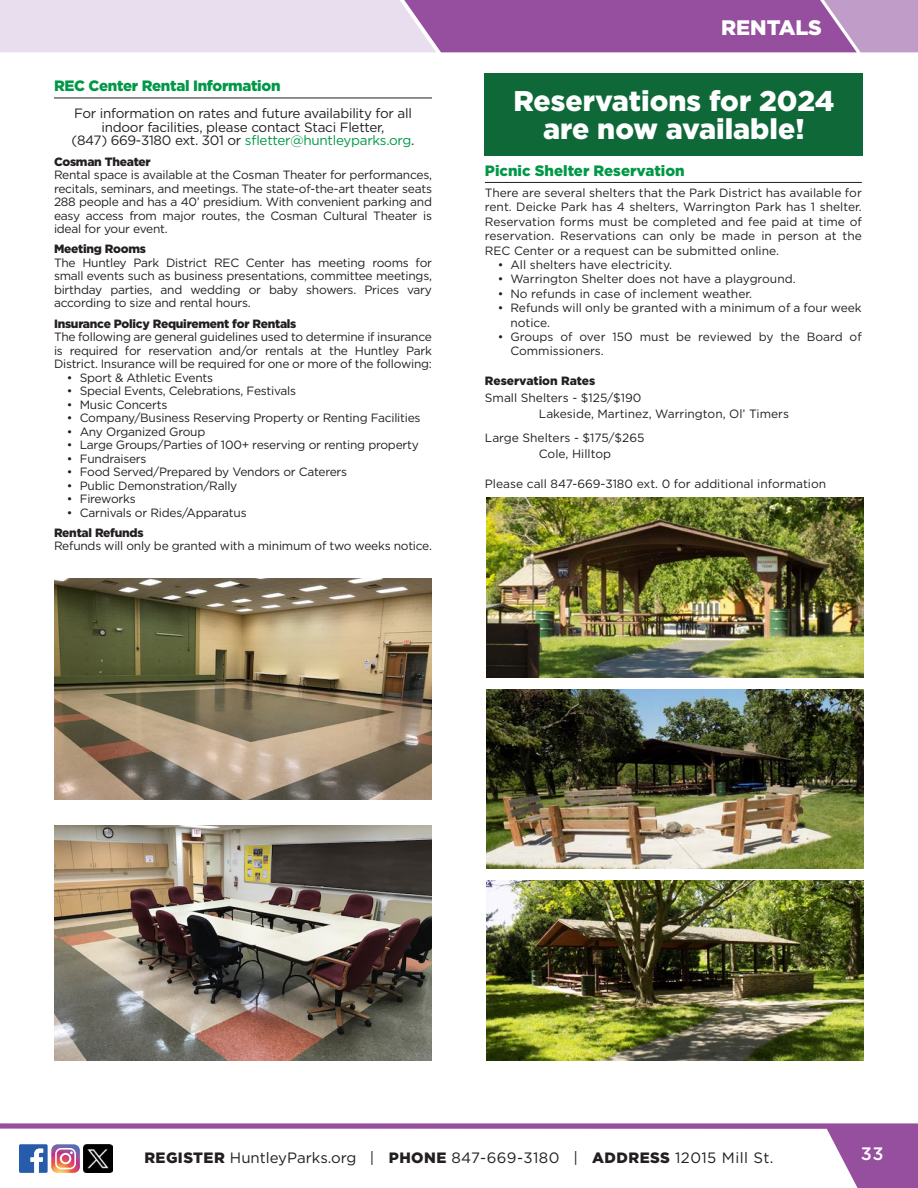
<style>
.page{position:relative;width:918px;height:1188px;background:#fff}
.page>*{position:absolute;margin:0;border:0;box-sizing:border-box;transform-origin:0 0}
.Class{font:900 28.5px/28.5px "Gotham";color:#fff;text-align:center}
.t1{font:900 21px "Gotham";color:#fff}
.t2{font:500 18px "Gotham";color:#fff}
.t3{font:15px "Gotham";letter-spacing:.01em;color:#231f20}
.Header_w_Underline{font:900 15px "Gotham";letter-spacing:-.02em;color:#009847}
.Class_Name{font:900 15px "Gotham";color:#009847}
.t4{font:13.5px/13.5px "Gotham";letter-spacing:-.02em;color:#231f20;text-align:center}
.Copy{font:12px/13.5px "Gotham";letter-spacing:-.02em;color:#231f20;text-align:justify}
.Copy-2{font:12px/14.4px "Gotham";color:#231f20}
.Copy-3{font:900 12px "Gotham";letter-spacing:-.02em;color:#231f20}
.Copy-4{font:900 12px "Gotham";color:#231f20}
.s1{color:#009847}
.s2{font-weight:900}
</style>
<div class="page">
<svg style="left:0;top:1123px;width:918px;height:65px"></svg>
<svg style="left:19px;top:1144px;width:61px;height:29px"></svg>
<img style="left:84px;top:1144px;width:28px;height:29px">
<img style="left:486px;top:498px;width:378px;height:179px">
<img style="left:486px;top:689px;width:378px;height:179px">
<img style="left:486px;top:881px;width:378px;height:179px">
<div style="left:485px;top:74px;width:378px;height:82px;background:#0f6838"></div>
<svg style="left:0;top:0;width:918px;height:52px"></svg>
<hr style="left:54px;top:98px;width:378px;height:1px;background:#231f20">
<hr style="left:485px;top:182px;width:377px;height:1px;background:#231f20">
<img style="left:54px;top:579px;width:378px;height:220px">
<img style="left:54px;top:825px;width:378px;height:235px">
<p class="Header_w_Underline" style="left:54px;top:76px;width:228px">REC Center Rental Information</p>
<p class="t4" style="left:71px;top:107px;width:345px">For information on rates and future availability for all indoor facilities, please contact Staci Fletter,<br>(847) 669-3180 ext. 301 or <span class="s1">sfletter@huntleyparks.org</span>.</p>
<p class="Copy-3" style="left:54px;top:153px;width:98px">Cosman Theater</p>
<p class="Copy" style="left:54px;top:168px;width:380px">Rental space is available at the Cosman Theater for performances, recitals, seminars, and meetings. The state-of-the-art theater seats 288 people and has a 40’ presidium. With convenient parking and easy access from major routes, the Cosman Cultural Theater is ideal for your event.</p>
<p class="Copy-3" style="left:54px;top:241px;width:93px">Meeting Rooms</p>
<p class="Copy" style="left:54px;top:256px;width:380px">The Huntley Park District REC Center has meeting rooms for small events such as business presentations, committee meetings, birthday parties, and wedding or baby showers. Prices vary according to size and rental hours.</p>
<p class="Copy-3" style="left:54px;top:315px;width:244px">Insurance Policy Requirement for Rentals</p>
<p class="Copy" style="left:54px;top:330px;width:380px">The following are general guidelines used to determine if insurance is required for reservation and/or rentals at the Huntley Park District. Insurance will be required for one or more of the following:</p>
<p class="Copy" style="left:67px;top:370px;width:148px">• Sport &amp; Athletic Events</p>
<p class="Copy" style="left:67px;top:384px;width:231px">• Special Events, Celebrations, Festivals</p>
<p class="Copy" style="left:67px;top:397px;width:102px">• Music Concerts</p>
<p class="Copy" style="left:67px;top:411px;width:355px">• Company/Business Reserving Property or Renting Facilities</p>
<p class="Copy" style="left:67px;top:424px;width:140px">• Any Organized Group</p>
<p class="Copy" style="left:67px;top:438px;width:354px">• Large Groups/Parties of 100+ reserving or renting property</p>
<p class="Copy" style="left:67px;top:451px;width:81px">• Fundraisers</p>
<p class="Copy" style="left:67px;top:465px;width:282px">• Food Served/Prepared by Vendors or Caterers</p>
<p class="Copy" style="left:67px;top:478px;width:172px">• Public Demonstration/Rally</p>
<p class="Copy" style="left:67px;top:492px;width:70px">• Fireworks</p>
<p class="Copy" style="left:67px;top:505px;width:181px">• Carnivals or Rides/Apparatus</p>
<p class="Copy-3" style="left:54px;top:524px;width:91px">Rental Refunds</p>
<p class="Copy" style="left:54px;top:539px;width:380px">Refunds will only be granted with a minimum of two weeks notice.</p>
<h2 class="t1" style="left:721px;top:13px;width:102px">RENTALS</h2>
<p class="Class" style="left:513px;top:86px;width:322px">Reservations for 2024 are now available!</p>
<p class="Class_Name" style="left:485px;top:160px;width:201px">Picnic Shelter Reservation</p>
<p class="Copy" style="left:485px;top:185px;width:378px;line-height:14.4px">There are several shelters that the Park District has available for rent. Deicke Park has 4 shelters, Warrington Park has 1 shelter.<br>Reservation forms must be completed and fee paid at time of reservation. Reservations can only be made in person at the REC Center or a request can be submitted online.</p>
<p class="Copy-2" style="left:498px;top:257px;width:176px">• All shelters have electricity.</p>
<p class="Copy-2" style="left:498px;top:272px;width:300px">• Warrington Shelter does not have a playground.</p>
<p class="Copy-2" style="left:498px;top:286px;width:256px">• No refunds in case of inclement weather.</p>
<p class="Copy-2" style="left:510px;top:301px;width:353px;text-indent:-13px">• Refunds will only be granted with a minimum of a four week notice.</p>
<p class="Copy-2" style="left:510px;top:329px;width:353px;text-indent:-13px">• Groups of over 150 must be reviewed by the Board of<br>Commissioners.</p>
<p class="Copy-4" style="left:485px;top:373px;width:112px">Reservation Rates</p>
<p class="Copy-2" style="left:485px;top:390px;width:158px">Small Shelters - $125/$190</p>
<p class="Copy-2" style="left:539px;top:407px;width:252px">Lakeside, Martinez, Warrington, Ol’ Timers</p>
<p class="Copy-2" style="left:485px;top:430px;width:161px">Large Shelters - $175/$265</p>
<p class="Copy-2" style="left:539px;top:446px;width:74px">Cole, Hilltop</p>
<p class="Copy-2" style="left:485px;top:476px;width:343px">Please call 847-669-3180 ext. 0 for additional information</p>
<p class="t3" style="left:144px;top:1148px;width:631px"><span class="s2">REGISTER</span> HuntleyParks.org | <span class="s2">PHONE</span> 847-669-3180 | <span class="s2">ADDRESS</span> 12015 Mill St.</p>
<h3 class="t2" style="left:861px;top:1142px;width:24px">33</h3>
</div>
